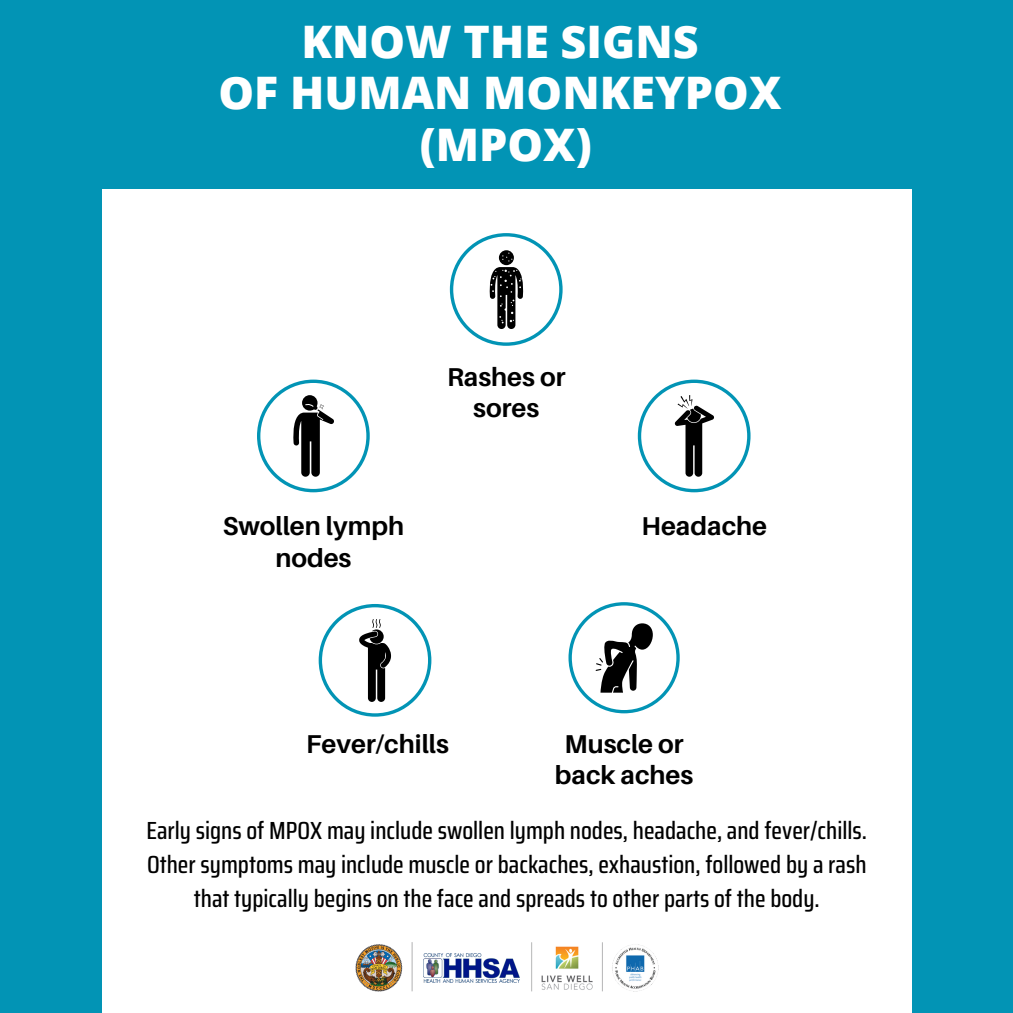
<style>
.page{position:relative;width:1013px;height:1013px;background:#fff}
.page>*{position:absolute;margin:0;border:0;box-sizing:border-box;transform-origin:0 0}
.t1{font:800 44.88px/51.8px "Open Sans";color:#fff;text-align:center}
.t2{font:700 25.75px/31.1px "Aileron";color:#000;text-align:center}
.t3{font:500 24.75px/33.8px "Saira Condensed";color:#000;text-align:center}
</style>
<div class="page">
<div style="left:0;top:0;width:1012px;height:1012px;background:#0294b5"></div>
<div style="left:102px;top:190px;width:809px;height:822px;background:#fff"></div>
<svg style="left:450px;top:233px;width:112px;height:113px"></svg>
<svg style="left:319px;top:604px;width:112px;height:112px"></svg>
<svg style="left:257px;top:379px;width:113px;height:113px"></svg>
<svg style="left:638px;top:379px;width:112px;height:113px"></svg>
<svg style="left:568px;top:602px;width:111px;height:111px"></svg>
<img style="left:355px;top:942px;width:304px;height:50px">
<h1 class="t1" style="left:218px;top:14px;width:564px">KNOW THE SIGNS<br>OF HUMAN MONKEYPOX (MPOX)</h1>
<p class="t2" style="left:447px;top:361px;width:120px">Rashes or sores</p>
<p class="t2" style="left:223px;top:510px;width:183px">Swollen lymph nodes</p>
<p class="t2" style="left:641px;top:510px;width:127px">Headache</p>
<p class="t2" style="left:306px;top:728px;width:144px">Fever/chills</p>
<p class="t2" style="left:555px;top:728px;width:140px">Muscle or back aches</p>
<p class="t3" style="left:146px;top:813px;width:722px">Early signs of MPOX may include swollen lymph nodes, headache, and fever/chills.<br>Other symptoms may include muscle or backaches, exhaustion, followed by a rash that typically begins on the face and spreads to other parts of the body.</p>
</div>
